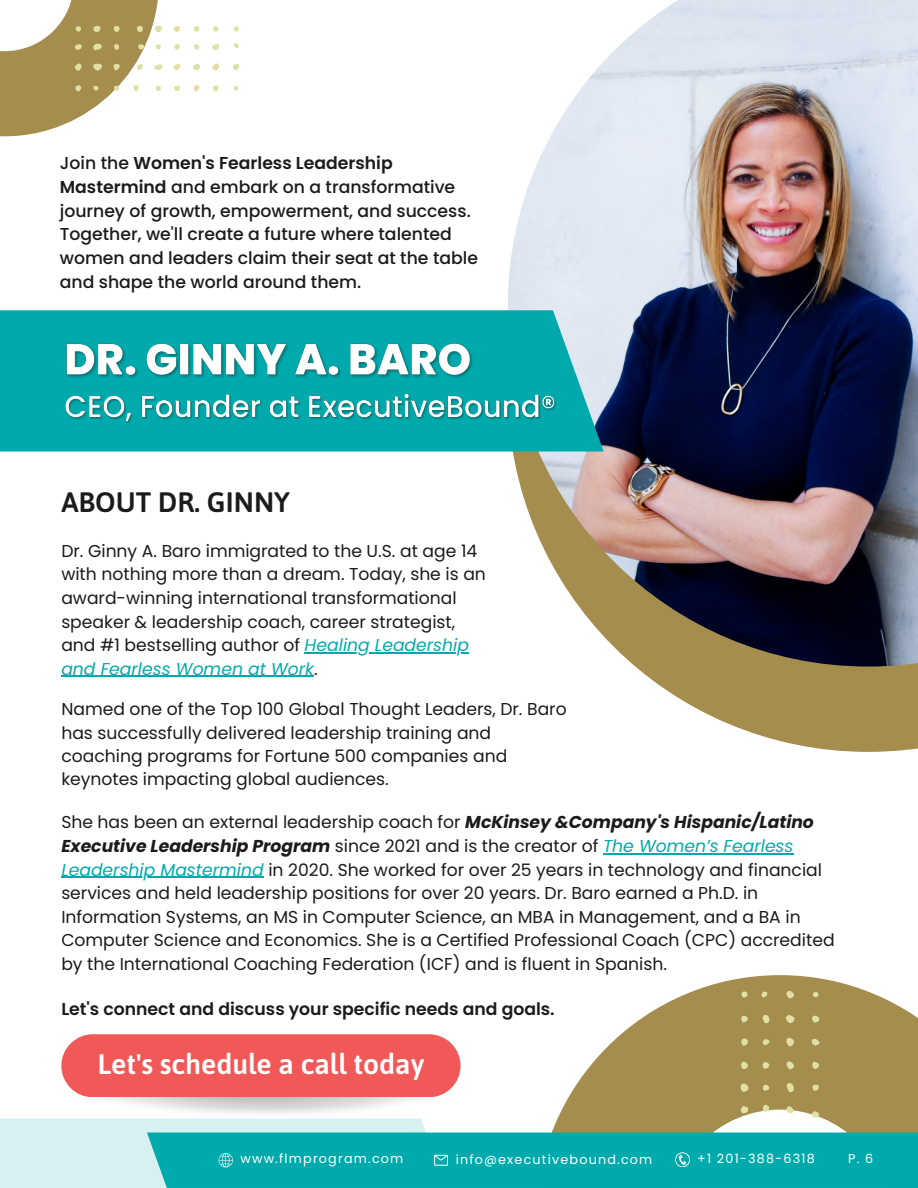
<style>
.page{position:relative;width:918px;height:1188px;background:#fff}
.page>*{position:absolute;margin:0;border:0;box-sizing:border-box;transform-origin:0 0}
.t1{font:600 28.35px "Asap";color:#fff}
.t2{font:600 28.05px "Asap";color:#1b1b1b}
.t3{font:17.25px/23.7px "Poppins";color:#1b1b1b}
.t4{font:500 17.25px/23.7px "Poppins";color:#1b1b1b}
.t5{font:600 17.25px "Poppins";color:#1b1b1b}
.t6{font:12.75px "Poppins";letter-spacing:.095em;color:#fff}
.s1{font-weight:600}
.s2{font-style:italic;color:#00aaac}
.s3{font-weight:700;font-style:italic}
</style>
<div class="page">
<svg style="left:636px;top:667px;width:282px;height:85px;fill:#a58d4e"></svg>
<img style="left:508px;top:0;width:410px;height:667px">
<svg style="left:0;top:0;width:159px;height:136px;fill:#a58d4e"></svg>
<svg style="left:536px;top:975px;width:382px;height:158px;fill:#a58d4e"></svg>
<svg style="left:787px;top:1083px;width:7px;height:9px"></svg>
<svg style="left:786px;top:1015px;width:9px;height:8px"></svg>
<svg style="left:786px;top:1038px;width:8px;height:9px"></svg>
<svg style="left:741px;top:1083px;width:8px;height:9px"></svg>
<svg style="left:786px;top:1061px;width:8px;height:8px"></svg>
<svg style="left:786px;top:991px;width:8px;height:7px"></svg>
<svg style="left:812px;top:1016px;width:7px;height:7px"></svg>
<svg style="left:763px;top:1015px;width:7px;height:8px"></svg>
<svg style="left:812px;top:1039px;width:7px;height:7px"></svg>
<svg style="left:787px;top:1106px;width:7px;height:7px"></svg>
<svg style="left:741px;top:1106px;width:7px;height:8px"></svg>
<svg style="left:812px;top:1062px;width:7px;height:7px"></svg>
<svg style="left:812px;top:1111px;width:7px;height:7px"></svg>
<svg style="left:741px;top:1062px;width:7px;height:7px"></svg>
<svg style="left:741px;top:1039px;width:7px;height:7px"></svg>
<svg style="left:813px;top:1085px;width:6px;height:6px"></svg>
<svg style="left:763px;top:1105px;width:7px;height:7px"></svg>
<svg style="left:763px;top:1062px;width:6px;height:7px"></svg>
<svg style="left:741px;top:1016px;width:7px;height:6px"></svg>
<svg style="left:762px;top:1039px;width:8px;height:6px"></svg>
<svg style="left:763px;top:1085px;width:6px;height:6px"></svg>
<svg style="left:741px;top:991px;width:7px;height:7px"></svg>
<svg style="left:813px;top:991px;width:6px;height:6px"></svg>
<svg style="left:761px;top:992px;width:6px;height:6px"></svg>
<svg style="left:93px;top:64px;width:9px;height:7px"></svg>
<svg style="left:93px;top:44px;width:9px;height:7px"></svg>
<svg style="left:154px;top:64px;width:8px;height:6px"></svg>
<svg style="left:212px;top:63px;width:7px;height:8px"></svg>
<svg style="left:193px;top:64px;width:7px;height:6px"></svg>
<svg style="left:155px;top:26px;width:7px;height:6px"></svg>
<svg style="left:174px;top:64px;width:6px;height:6px"></svg>
<svg style="left:233px;top:64px;width:6px;height:6px"></svg>
<svg style="left:113px;top:64px;width:7px;height:6px"></svg>
<svg style="left:93px;top:26px;width:7px;height:6px"></svg>
<svg style="left:213px;top:85px;width:6px;height:6px"></svg>
<svg style="left:212px;top:44px;width:7px;height:6px"></svg>
<svg style="left:194px;top:85px;width:5px;height:7px"></svg>
<svg style="left:137px;top:64px;width:6px;height:6px"></svg>
<svg style="left:137px;top:26px;width:6px;height:6px"></svg>
<svg style="left:174px;top:86px;width:6px;height:5px"></svg>
<svg style="left:114px;top:26px;width:6px;height:6px"></svg>
<svg style="left:133px;top:85px;width:6px;height:7px"></svg>
<svg style="left:174px;top:26px;width:6px;height:6px"></svg>
<svg style="left:114px;top:86px;width:5px;height:5px"></svg>
<svg style="left:193px;top:26px;width:6px;height:6px"></svg>
<svg style="left:156px;top:86px;width:5px;height:5px"></svg>
<svg style="left:138px;top:44px;width:6px;height:6px"></svg>
<svg style="left:174px;top:44px;width:6px;height:6px"></svg>
<svg style="left:114px;top:44px;width:5px;height:6px"></svg>
<svg style="left:213px;top:26px;width:5px;height:6px"></svg>
<svg style="left:75px;top:63px;width:7px;height:8px"></svg>
<svg style="left:75px;top:85px;width:6px;height:6px"></svg>
<svg style="left:75px;top:44px;width:7px;height:6px"></svg>
<svg style="left:75px;top:26px;width:6px;height:6px"></svg>
<svg style="left:93px;top:86px;width:6px;height:5px"></svg>
<svg style="left:194px;top:44px;width:5px;height:6px"></svg>
<svg style="left:156px;top:44px;width:5px;height:6px"></svg>
<svg style="left:234px;top:26px;width:5px;height:6px"></svg>
<svg style="left:234px;top:86px;width:5px;height:5px"></svg>
<svg style="left:233px;top:43px;width:6px;height:5px"></svg>
<div style="left:61px;top:1034px;width:400px;height:63px;background:#f15959;border-radius:32px"></div>
<svg style="left:0;top:310px;width:604px;height:142px;background:#14aeb1"></svg>
<img style="left:65px;top:331px;width:411px;height:57px">
<img style="left:63px;top:388px;width:497px;height:40px">
<hr style="left:305px;top:652px;width:164px;height:1px;background:#00aaac">
<hr style="left:61px;top:676px;width:253px;height:1px;background:#00aaac">
<hr style="left:603px;top:853px;width:116px;height:1px;background:#00aaac">
<hr style="left:723px;top:853px;width:71px;height:1px;background:#00aaac">
<hr style="left:61px;top:877px;width:203px;height:1px;background:#00aaac">
<div style="left:0;top:1118px;width:460px;height:70px;background:#d7f1f1"></div>
<div style="left:147px;top:1133px;width:771px;height:55px;background:#00aaac"></div>
<p class="t4" style="left:60px;top:152px;width:420px">Join the <span class="s1">Women's Fearless Leadership Mastermind</span> and embark on a transformative journey of growth, empowerment, and success.<br>Together, we'll create a future where talented women and leaders claim their seat at the table and shape the world around them.</p>
<p class="t2" style="left:61px;top:486px;width:230px">ABOUT DR. GINNY</p>
<p class="t3" style="left:61px;top:539px;width:426px">Dr. Ginny A. Baro immigrated to the U.S. at age 14 with nothing more than a dream. Today, she is an award-winning international transformational speaker &amp; leadership coach, career strategist, and #1 bestselling author of <span class="s2">Healing Leadership and Fearless Women at Work</span>.</p>
<p class="t3" style="left:61px;top:698px;width:507px;line-height:23.2px">Named one of the Top 100 Global Thought Leaders, Dr. Baro has successfully delivered leadership training and coaching programs for Fortune 500 companies and keynotes impacting global audiences.</p>
<p class="t3" style="left:61px;top:810px;width:775px">She has been an external leadership coach for <span class="s3">McKinsey &amp;Company's Hispanic/Latino Executive Leadership Program</span> since 2021 and is the creator of <span class="s2">The Women’s Fearless Leadership Mastermind</span> in 2020. She worked for over 25 years in technology and financial services and held leadership positions for over 20 years. Dr. Baro earned a Ph.D. in Information Systems, an MS in Computer Science, an MBA in Management, and a BA in Computer Science and Economics. She is a Certified Professional Coach (CPC) accredited by the International Coaching Federation (ICF) and is fluent in Spanish.</p>
<p class="t5" style="left:61px;top:997px;width:495px">Let's connect and discuss your specific needs and goals.</p>
<p class="t1" style="left:98px;top:1048px;width:328px">Let's schedule a call today</p>
<p class="t6" style="left:240px;top:1150px;width:165px">www.flmprogram.com</p>
<p class="t6" style="left:456px;top:1150px;width:198px">info@executivebound.com</p>
<p class="t6" style="left:697px;top:1150px;width:119px">+1 201-388-6318</p>
<p class="t6" style="left:848px;top:1150px;width:27px">P. 6</p>
</div>
